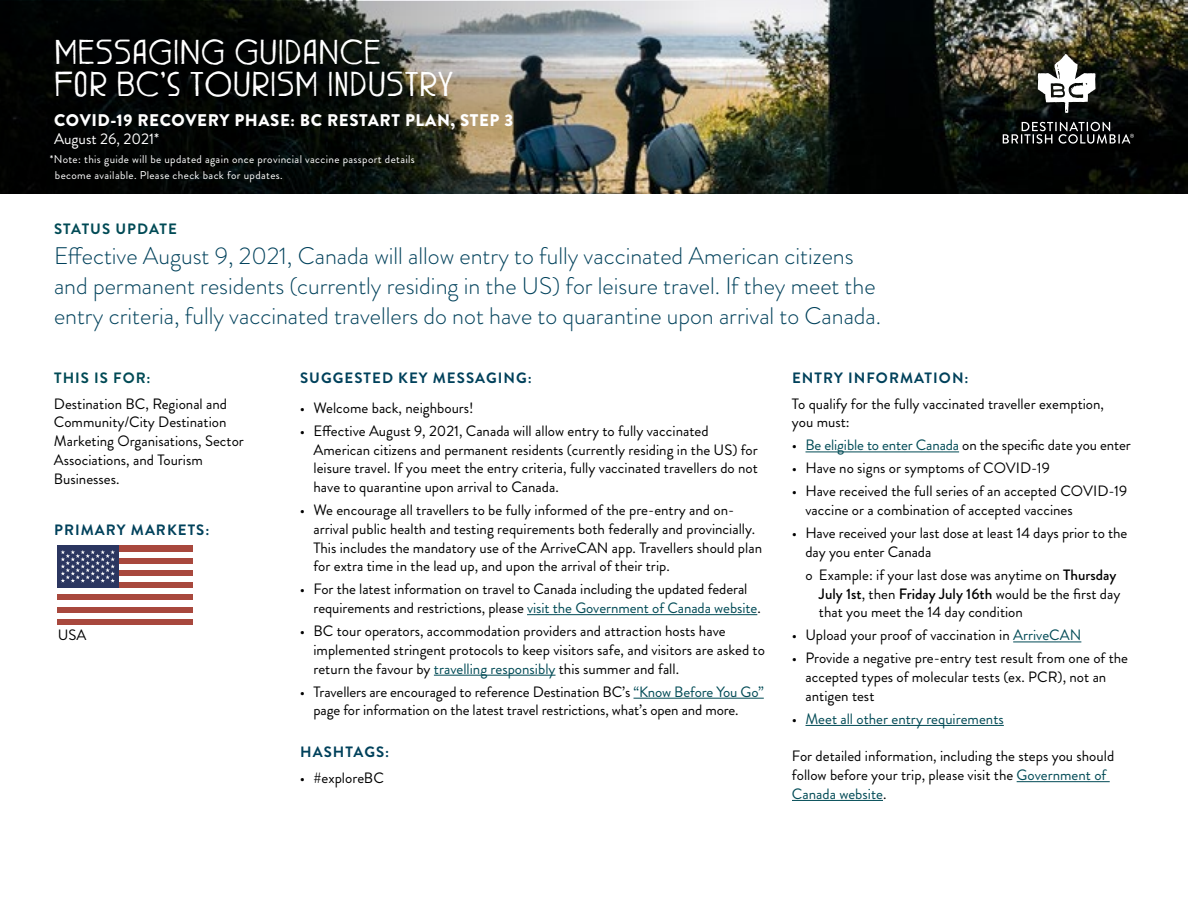
<style>
.page{position:relative;width:1188px;height:918px;background:#fff}
.page>*{position:absolute;margin:0;border:0;box-sizing:border-box;transform-origin:0 0}
.t1{font:300 24px/30px "Brandon Grotesque";color:#00415b}
.t2{font:23.7px/32px "Great Forest";color:#fff}
.t3{font:900 16.8px "Brandon Grotesque";letter-spacing:.035em;color:#fff}
.t4{font:15.3px "Brandon Grotesque";color:#fff}
.t5{font:15px/18.8px "Brandon Grotesque";color:#000}
.t6{font:700 15px "Brandon Grotesque";letter-spacing:.07em;color:#00415b}
.t7{font:15px "Brandon Grotesque";color:#004a55}
.t8{font:700 15px "Brandon Grotesque";letter-spacing:.07em;color:#004a55}
.t9{font:11.25px/15.5px "Brandon Grotesque";letter-spacing:.03em;color:#fff}
.s1{color:#004a55}
.s2{font-weight:500}
.s3{color:#000}
</style>
<div class="page">
<img style="left:0;top:0;width:1188px;height:193px">
<img style="left:0;top:1px;width:717px;height:192px">
<div style="left:993px;top:46px;width:150px;height:106px;background:#000;opacity:.75"></div>
<svg style="left:1038px;top:54px;width:57px;height:59px"></svg>
<svg style="left:1003px;top:122px;width:131px;height:22px;background:#3b3c3c"></svg>
<hr style="left:527px;top:614px;width:230px;height:1px;background:#004a55">
<hr style="left:434px;top:675px;width:122px;height:1px;background:#004a55">
<hr style="left:634px;top:698px;width:130px;height:1px;background:#004a55">
<div style="left:57px;top:618px;width:136px;height:6px;background:#a8483d"></div>
<div style="left:57px;top:606px;width:136px;height:6px;background:#a8483d"></div>
<div style="left:57px;top:594px;width:136px;height:6px;background:#a8483d"></div>
<div style="left:57px;top:582px;width:136px;height:6px;background:#a8483d"></div>
<div style="left:57px;top:570px;width:136px;height:6px;background:#a8483d"></div>
<div style="left:57px;top:557px;width:136px;height:7px;background:#a8483d"></div>
<div style="left:57px;top:545px;width:136px;height:6px;background:#a8483d"></div>
<div style="left:57px;top:545px;width:62px;height:43px;background:#2b3660"></div>
<svg style="left:61px;top:550px;width:54px;height:33px"></svg>
<hr style="left:806px;top:452px;width:153px;height:1px;background:#004a55">
<hr style="left:1013px;top:642px;width:68px;height:1px;background:#004a55">
<hr style="left:806px;top:725px;width:198px;height:1px;background:#004a55">
<hr style="left:1017px;top:781px;width:93px;height:1px;background:#004a55">
<hr style="left:792px;top:800px;width:91px;height:1px;background:#004a55">
<h2 class="t2" style="left:54px;top:40px;width:401px">MESSAGING GUIDANCE<br>FOR BC’S TOURISM INDUSTRY</h2>
<p class="t3" style="left:54px;top:108px;width:461px">COVID-19 RECOVERY PHASE: BC RESTART PLAN, STEP 3</p>
<p class="t4" style="left:54px;top:128px;width:107px">August 26, 2021*</p>
<p class="t9" style="left:55px;top:152px;width:361px;text-indent:-5px">*Note: this guide will be updated again once provincial vaccine passport details become available. Please check back for updates.</p>
<p class="t8" style="left:54px;top:218px;width:124px">STATUS UPDATE</p>
<p class="t1" style="left:54px;top:241px;width:829px">Effective August 9, 2021, Canada will allow entry to fully vaccinated American citizens and permanent residents (currently residing in the US) for leisure travel. If they meet the entry criteria, fully vaccinated travellers do not have to quarantine upon arrival to Canada.</p>
<p class="t8" style="left:54px;top:368px;width:98px">THIS IS FOR:</p>
<p class="t5" style="left:54px;top:394px;width:191px">Destination BC, Regional and<br>Community/City Destination<br>Marketing Organisations, Sector<br>Associations, and Tourism<br>Businesses.</p>
<p class="t6" style="left:54px;top:519px;width:157px">PRIMARY MARKETS:</p>
<p class="t5" style="left:58px;top:625px;width:30px">USA</p>
<p class="t6" style="left:300px;top:368px;width:233px">SUGGESTED KEY MESSAGING:</p>
<p class="t5" style="left:300px;top:399px;width:175px">• Welcome back, neighbours!</p>
<p class="t5" style="left:313px;top:422px;width:446px;text-indent:-14px">• Effective August 9, 2021, Canada will allow entry to fully vaccinated American citizens and permanent residents (currently residing in the US) for leisure travel. If you meet the entry criteria, fully vaccinated travellers do not have to quarantine upon arrival to Canada.</p>
<p class="t5" style="left:313px;top:501px;width:450px;text-indent:-14px">• We encourage all travellers to be fully informed of the pre-entry and on&shy;arrival public health and testing requirements both federally and provincially.<br>This includes the mandatory use of the ArriveCAN app. Travellers should plan for extra time in the lead up, and upon the arrival of their trip.</p>
<p class="t5" style="left:313px;top:580px;width:449px;text-indent:-14px">• For the latest information on travel to Canada including the updated federal requirements and restrictions, please <span class="s1">visit the Government of Canada website</span>.</p>
<p class="t5" style="left:313px;top:622px;width:453px;text-indent:-14px">• BC tour operators, accommodation providers and attraction hosts have implemented stringent protocols to keep visitors safe, and visitors are asked to return the favour by <span class="s1">travelling responsibly</span> this summer and fall.</p>
<p class="t5" style="left:313px;top:682px;width:452px;text-indent:-13px">• Travellers are encouraged to reference Destination BC’s <span class="s1">“Know Before You Go” </span>page for information on the latest travel restrictions, what’s open and more.</p>
<p class="t6" style="left:300px;top:741px;width:91px">HASHTAGS:</p>
<p class="t5" style="left:300px;top:768px;width:85px">• #exploreBC</p>
<p class="t6" style="left:792px;top:368px;width:178px">ENTRY INFORMATION:</p>
<p class="t5" style="left:792px;top:394px;width:314px">To qualify for the fully vaccinated traveller exemption, you must:</p>
<p class="t5" style="left:792px;top:436px;width:340px">• <span class="s1">Be eligible to enter Canada</span> on the specific date you enter</p>
<p class="t5" style="left:792px;top:459px;width:259px">• Have no signs or symptoms of COVID-19</p>
<p class="t5" style="left:805px;top:482px;width:323px;text-indent:-14px">• Have received the full series of an accepted COVID-19 vaccine or a combination of accepted vaccines</p>
<p class="t5" style="left:805px;top:524px;width:323px;text-indent:-14px">• Have received your last dose at least 14 days prior to the day you enter Canada</p>
<p class="t5" style="left:819px;top:566px;width:303px;text-indent:-14px">o Example: if your last dose was anytime on <span class="s2">Thursday<br>July 1st</span>, then <span class="s2">Friday July 16th</span> would be the first day that you meet the 14 day condition</p>
<p class="t5" style="left:792px;top:626px;width:291px">• Upload your proof of vaccination in <span class="s1">ArriveCAN</span></p>
<p class="t5" style="left:805px;top:649px;width:324px;text-indent:-14px">• Provide a negative pre-entry test result from one of the accepted types of molecular tests (ex. PCR), not an antigen test</p>
<p class="t7" style="left:792px;top:708px;width:213px"><span class="s3">•</span> Meet all other entry requirements</p>
<p class="t5" style="left:792px;top:747px;width:324px">For detailed information, including the steps you should follow before your trip, please visit the <span class="s1">Government of<br>Canada website</span>.</p>
</div>
